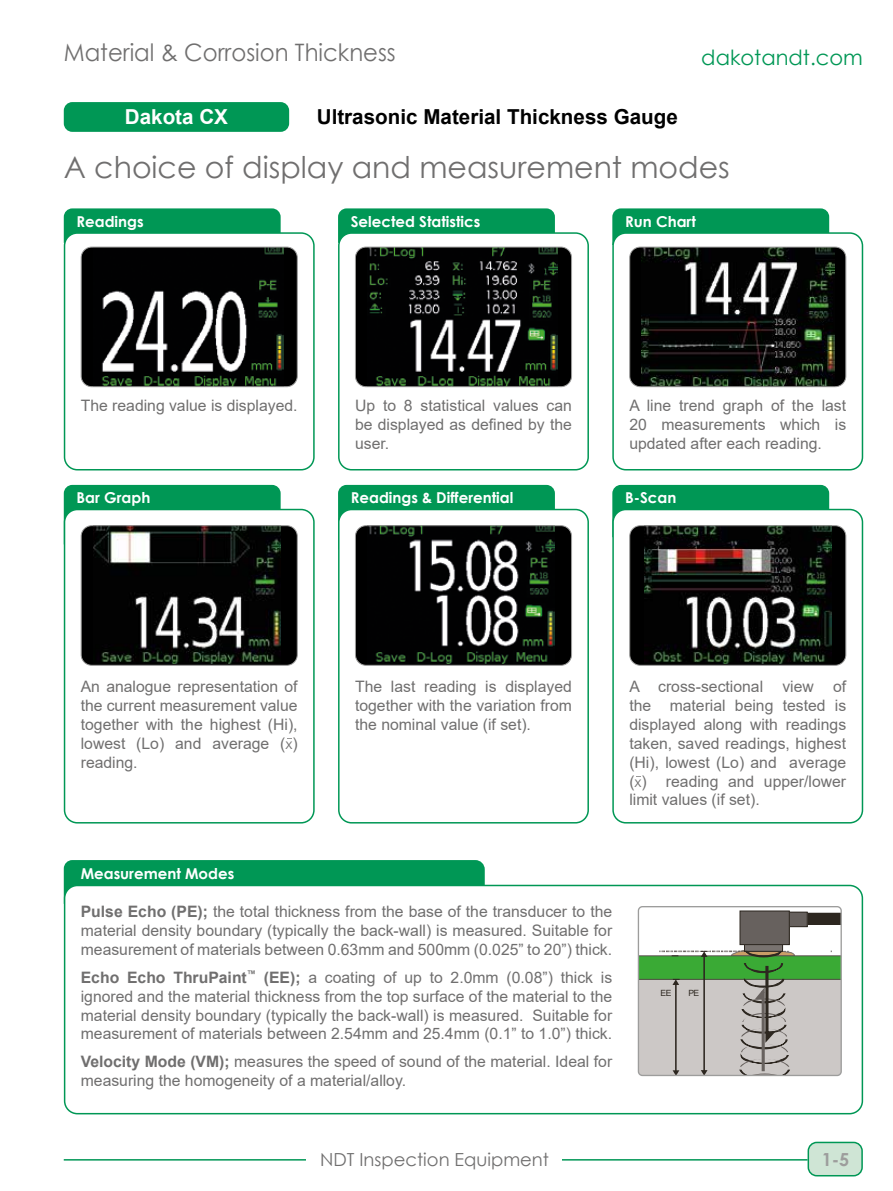
<style>
.page{position:relative;width:893px;height:1191px;background:#fff}
.page>*{position:absolute;margin:0;border:0;box-sizing:border-box;transform-origin:0 0}
.t1{font:30px "Century Gothic";color:#706f6f}
.t2{font:24px "Century Gothic";color:#706f6f;scale:.95 1}
.t3{font:21px "Century Gothic";color:#009755}
.t4{font:700 20.7px "Arial";color:#000}
.t5{font:700 20.7px "Arial";color:#fff}
.t6{font:18px "Century Gothic";color:#706f6f}
.t7{font:700 18px "Century Gothic";color:#9d9d9c}
.t8{font:15.75px/18.9px "Arial";color:#706f6f;text-align:justify}
.t9{font:700 15px "Century Gothic";color:#fff}
.t10{font:8.55px "Arial";color:#2d2720}
.s1{font-size:10.5px}
.s2{font-weight:700}
</style>
<div class="page">
<div style="left:808px;top:1142px;width:54px;height:33px;background:#cfe5d5;border-radius:9px"></div>
<div style="left:807px;top:1141px;width:56px;height:35px;border:2px solid #009755;border-radius:9px"></div>
<hr style="left:64px;top:1159px;width:743px;height:1px;background:#009755">
<div style="left:307px;top:1141px;width:255px;height:48px;background:#fff"></div>
<div style="left:612px;top:208px;width:217px;height:33px;background:#009755"></div>
<div style="left:338px;top:208px;width:217px;height:33px;background:#009755"></div>
<div style="left:64px;top:208px;width:217px;height:33px;background:#009755"></div>
<div style="left:65px;top:233px;width:249px;height:237px;background:#fff;border-radius:13px"></div>
<div style="left:64px;top:232px;width:251px;height:238px;border:2px solid #009755;border-radius:13px"></div>
<div style="left:339px;top:233px;width:249px;height:237px;background:#fff;border-radius:13px"></div>
<div style="left:338px;top:232px;width:251px;height:238px;border:2px solid #009755;border-radius:13px"></div>
<div style="left:613px;top:233px;width:249px;height:237px;background:#fff;border-radius:13px"></div>
<div style="left:612px;top:232px;width:251px;height:238px;border:2px solid #009755;border-radius:13px"></div>
<div style="left:81px;top:247px;width:216px;height:140px;background:#000;border-radius:11px"></div>
<img style="left:102px;top:249px;width:182px;height:136px">
<div style="left:81px;top:247px;width:217px;height:140px;border:1px solid #9d9d9c;border-radius:11px"></div>
<div style="left:64px;top:485px;width:217px;height:33px;background:#009755"></div>
<div style="left:65px;top:509px;width:249px;height:313px;background:#fff;border-radius:13px"></div>
<div style="left:64px;top:509px;width:251px;height:314px;border:2px solid #009755;border-radius:13px"></div>
<div style="left:338px;top:485px;width:217px;height:33px;background:#009755"></div>
<div style="left:339px;top:509px;width:249px;height:313px;background:#fff;border-radius:13px"></div>
<div style="left:338px;top:509px;width:251px;height:314px;border:2px solid #009755;border-radius:13px"></div>
<div style="left:355px;top:247px;width:217px;height:140px;background:#000;border-radius:11px"></div>
<img style="left:369px;top:249px;width:189px;height:136px">
<div style="left:355px;top:247px;width:217px;height:140px;border:1px solid #9d9d9c;border-radius:11px"></div>
<div style="left:630px;top:247px;width:216px;height:140px;background:#000;border-radius:11px"></div>
<img style="left:642px;top:249px;width:192px;height:136px">
<div style="left:629px;top:247px;width:217px;height:140px;border:1px solid #9d9d9c;border-radius:11px"></div>
<div style="left:81px;top:525px;width:216px;height:140px;background:#000;border-radius:11px"></div>
<img style="left:93px;top:527px;width:188px;height:136px">
<div style="left:81px;top:525px;width:217px;height:140px;border:1px solid #9d9d9c;border-radius:11px"></div>
<div style="left:355px;top:525px;width:217px;height:140px;background:#000;border-radius:11px"></div>
<img style="left:369px;top:527px;width:186px;height:136px">
<div style="left:355px;top:525px;width:217px;height:140px;border:1px solid #9d9d9c;border-radius:11px"></div>
<div style="left:612px;top:485px;width:217px;height:33px;background:#009755"></div>
<div style="left:613px;top:509px;width:249px;height:313px;background:#fff;border-radius:13px"></div>
<div style="left:612px;top:509px;width:251px;height:314px;border:2px solid #009755;border-radius:13px"></div>
<div style="left:630px;top:525px;width:216px;height:140px;background:#000;border-radius:11px"></div>
<img style="left:644px;top:527px;width:187px;height:136px">
<div style="left:629px;top:525px;width:217px;height:140px;border:1px solid #9d9d9c;border-radius:11px"></div>
<div style="left:64px;top:860px;width:421px;height:33px;background:#009755"></div>
<div style="left:65px;top:885px;width:797px;height:228px;background:#fff;border-radius:13px"></div>
<div style="left:64px;top:884px;width:799px;height:230px;border:2px solid #009755;border-radius:13px"></div>
<svg style="left:807px;top:913px;width:33px;height:11px"></svg>
<div style="left:758px;top:912px;width:49px;height:14px;background:#67615e"></div>
<div style="left:758px;top:911px;width:49px;height:16px;border:1px solid #2d2720"></div>
<div style="left:744px;top:926px;width:39px;height:25px;background:#797370"></div>
<div style="left:744px;top:926px;width:39px;height:25px;border:1px solid #2d2720"></div>
<svg style="left:638px;top:947px;width:202px;height:129px;background:#a9b9a2"></svg>
<div style="left:740px;top:911px;width:49px;height:33px;background:#67615e"></div>
<div style="left:740px;top:910px;width:50px;height:35px;border:1px solid #2d2720"></div>
<hr style="left:675px;top:983px;width:2px;height:89px;background:#2d2720">
<div style="left:638px;top:906px;width:204px;height:170px;border:1px solid #9d9d9c;border-radius:4px"></div>
<div style="left:64px;top:102px;width:225px;height:30px;background:#009755;border-radius:9px"></div>
<h2 class="t2" style="left:64px;top:35px;width:351px">Material &amp; Corrosion Thickness</h2>
<h3 class="t5" style="left:125px;top:103px;width:105px">Dakota CX</h3>
<h3 class="t4" style="left:317px;top:103px;width:363px">Ultrasonic Material Thickness Gauge</h3>
<h3 class="t3" style="left:701px;top:43px;width:163px">dakotandt.com</h3>
<h1 class="t1" style="left:64px;top:146px;width:668px">A choice of display and measurement modes</h1>
<p class="t9" style="left:77px;top:210px;width:69px">Readings</p>
<p class="t9" style="left:351px;top:210px;width:131px">Selected Statistics</p>
<p class="t9" style="left:625px;top:210px;width:72px">Run Chart</p>
<p class="t8" style="left:81px;top:396px;width:218px">The reading value is displayed.</p>
<p class="t9" style="left:77px;top:486px;width:75px">Bar Graph</p>
<p class="t8" style="left:355px;top:396px;width:218px">Up to 8 statistical values can be displayed as defined by the user.</p>
<p class="t9" style="left:351px;top:486px;width:164px">Readings &amp; Differential</p>
<p class="t8" style="left:629px;top:396px;width:218px">A line trend graph of the last 20 measurements which is updated after each reading.</p>
<p class="t9" style="left:625px;top:486px;width:53px">B-Scan</p>
<p class="t8" style="left:81px;top:677px;width:218px">An analogue representation of the current measurement value together with the highest (Hi), lowest (Lo) and average (<span class="s1">X</span>) reading.</p>
<p class="t8" style="left:355px;top:677px;width:218px">The last reading is displayed together with the variation from the nominal value (if set).</p>
<p class="t8" style="left:629px;top:677px;width:218px">A cross-sectional view of the material being tested is displayed along with readings taken, saved readings, highest (Hi), lowest (Lo) and average (<span class="s1">X</span>) reading and upper/lower limit values (if set).</p>
<p class="t9" style="left:81px;top:862px;width:155px">Measurement Modes</p>
<p class="t8" style="left:81px;top:902px;width:533px"><span class="s2">Pulse Echo (PE);</span> the total thickness from the base of the transducer to the material density boundary (typically the back-wall) is measured. Suitable for measurement of materials between 0.63mm and 500mm (0.025” to 20”) thick.</p>
<p class="t8" style="left:81px;top:967px;width:533px"><span class="s2">Echo Echo ThruPaint</span><sup>™</sup> <span class="s2">(EE);</span> a coating of up to 2.0mm (0.08”) thick is ignored and the material thickness from the top surface of the material to the material density boundary (typically the back-wall) is measured. Suitable for measurement of materials between 2.54mm and 25.4mm (0.1” to 1.0”) thick.</p>
<p class="t8" style="left:81px;top:1051px;width:533px"><span class="s2">Velocity Mode (VM);</span> measures the speed of sound of the material. Ideal for measuring the homogeneity of a material/alloy.</p>
<p class="t10" style="left:660px;top:987px;width:12px">EE</p>
<p class="t10" style="left:688px;top:987px;width:12px">PE</p>
<p class="t6" style="left:320px;top:1147px;width:230px">NDT Inspection Equipment</p>
<p class="t7" style="left:822px;top:1145px;width:29px">1-5</p>
</div>
